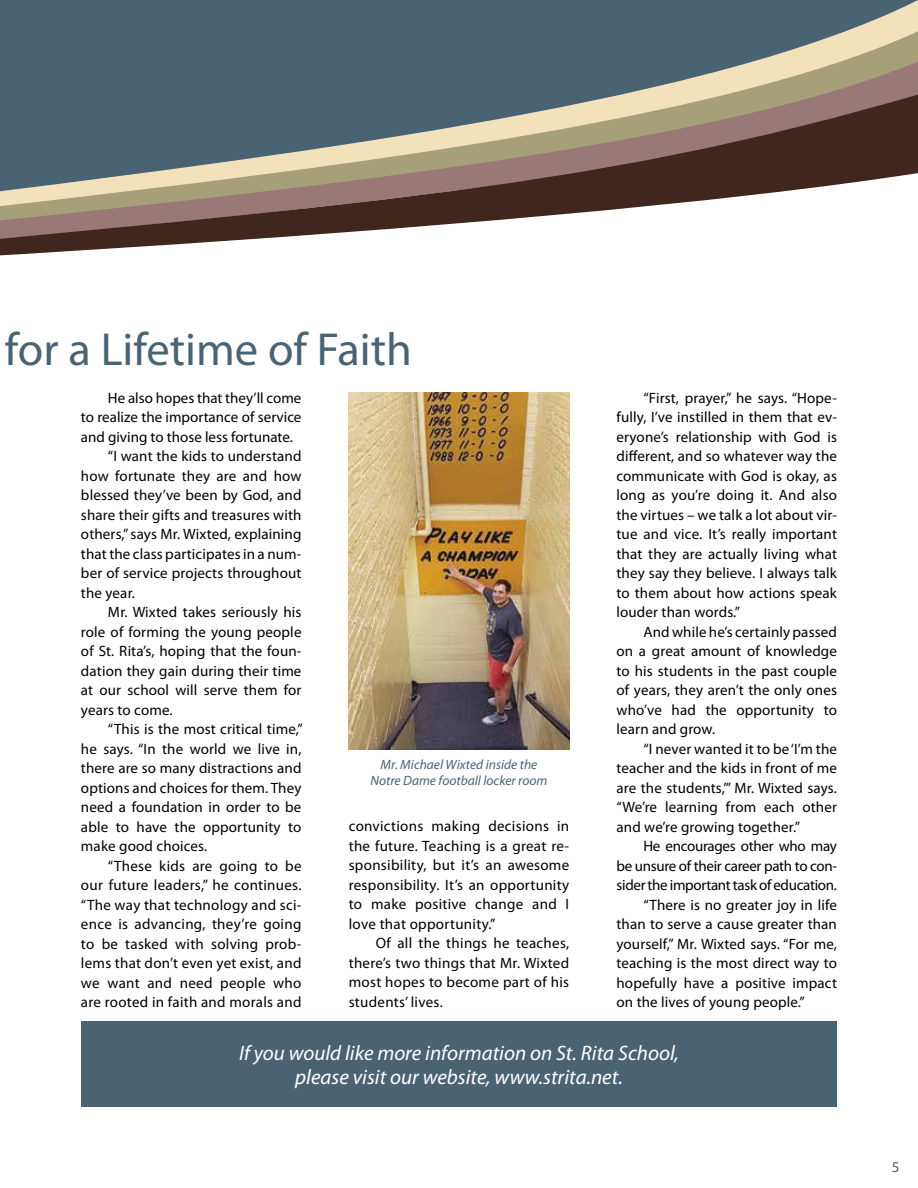
<style>
.page{position:relative;width:918px;height:1188px;background:#fff}
.page>*{position:absolute;margin:0;border:0;box-sizing:border-box;transform-origin:0 0}
.t1{font:46.5px "Myriad Pro";color:#496373}
.t2{font:italic 21px/24px "Myriad Pro";color:#fff;text-align:center}
.t3{font:15px/19.5px "Myriad Pro";letter-spacing:.01em;color:#000;text-align:justify}
.t4{font:15px "Myriad Pro";letter-spacing:-.02em;color:#000}
.t5{font:15px "Myriad Pro";color:#496373}
.t6{font:italic 13.5px/16.2px "Myriad Pro";color:#496373;text-align:center}
</style>
<div class="page">
<div style="left:0;top:0;width:918px;height:25px;background:#496373"></div>
<svg style="left:0;top:25px;width:918px;height:31px;background:#596e79"></svg>
<svg style="left:0;top:56px;width:918px;height:35px;background:#65767b"></svg>
<svg style="left:0;top:91px;width:918px;height:165px"></svg>
<img style="left:349px;top:392px;width:220px;height:357px">
<div style="left:81px;top:1022px;width:756px;height:85px;background:#496373"></div>
<h1 class="t1" style="left:5px;top:320px;width:409px">for a Lifetime of Faith</h1>
<p class="t3" style="left:108px;top:388px;width:195px">He also hopes that they’ll come</p>
<p class="t3" style="left:81px;top:407px;width:222px">to realize the importance of service</p>
<p class="t3" style="left:81px;top:427px;width:213px">and giving to those less fortunate.</p>
<p class="t3" style="left:108px;top:446px;width:195px">“I want the kids to understand</p>
<p class="t3" style="left:81px;top:466px;width:222px">how fortunate they are and how</p>
<p class="t3" style="left:81px;top:485px;width:222px">blessed they’ve been by God, and</p>
<p class="t3" style="left:81px;top:505px;width:222px">share their gifts and treasures with</p>
<p class="t3" style="left:81px;top:524px;width:222px">others,” says Mr. Wixted, explaining</p>
<p class="t3" style="left:81px;top:544px;width:222px">that the class participates in a num-</p>
<p class="t3" style="left:81px;top:563px;width:222px">ber of service projects throughout</p>
<p class="t3" style="left:81px;top:583px;width:56px">the year.</p>
<p class="t3" style="left:108px;top:602px;width:195px">Mr. Wixted takes seriously his</p>
<p class="t3" style="left:81px;top:622px;width:222px">role of forming the young people</p>
<p class="t3" style="left:81px;top:641px;width:222px">of St. Rita’s, hoping that the foun-</p>
<p class="t3" style="left:81px;top:661px;width:222px">dation they gain during their time</p>
<p class="t3" style="left:81px;top:680px;width:222px">at our school will serve them for</p>
<p class="t3" style="left:81px;top:700px;width:93px">years to come.</p>
<p class="t3" style="left:108px;top:719px;width:196px">“This is the most critical time,”</p>
<p class="t3" style="left:81px;top:739px;width:222px">he says. “In the world we live in,</p>
<p class="t3" style="left:81px;top:758px;width:222px">there are so many distractions and</p>
<p class="t3" style="left:81px;top:778px;width:222px">options and choices for them. They</p>
<p class="t3" style="left:81px;top:797px;width:222px">need a foundation in order to be</p>
<p class="t3" style="left:81px;top:817px;width:222px">able to have the opportunity to</p>
<p class="t3" style="left:81px;top:836px;width:128px">make good choices.</p>
<p class="t3" style="left:108px;top:856px;width:195px">“These kids are going to be</p>
<p class="t3" style="left:81px;top:875px;width:222px">our future leaders,” he continues.</p>
<p class="t3" style="left:81px;top:895px;width:222px">“The way that technology and sci-</p>
<p class="t3" style="left:81px;top:914px;width:222px">ence is advancing, they’re going</p>
<p class="t3" style="left:81px;top:934px;width:222px">to be tasked with solving prob-</p>
<p class="t3" style="left:81px;top:953px;width:222px">lems that don’t even yet exist, and</p>
<p class="t3" style="left:81px;top:973px;width:222px">we want and need people who</p>
<p class="t3" style="left:81px;top:992px;width:222px">are rooted in faith and morals and</p>
<p class="t6" style="left:371px;top:756px;width:178px">Mr. Michael Wixted inside the<br>Notre Dame football locker room</p>
<p class="t3" style="left:349px;top:816px;width:222px">convictions making decisions in the future. Teaching is a great re&shy;sponsibility, but it’s an awesome responsibility. It’s an opportunity to make positive change and I love that opportunity.”</p>
<p class="t3" style="left:349px;top:933px;width:222px;text-indent:27px">Of all the things he teaches, there’s two things that Mr. Wixted most hopes to become part of his students’ lives.</p>
<p class="t3" style="left:616px;top:388px;width:222px;text-indent:27px">“First, prayer,” he says. “Hope&shy;fully, I’ve instilled in them that ev&shy;eryone’s relationship with God is different, and so whatever way the communicate with God is okay, as long as you’re doing it. And also the virtues – we talk a lot about vir&shy;tue and vice. It’s really important that they are actually living what they say they believe. I always talk to them about how actions speak louder than words.”</p>
<p class="t3" style="left:616px;top:622px;width:222px;text-indent:27px">And while he’s certainly passed on a great amount of knowledge to his students in the past couple of years, they aren’t the only ones who’ve had the opportunity to learn and grow.</p>
<p class="t3" style="left:616px;top:739px;width:222px;text-indent:27px">“I never wanted it to be ‘I’m the teacher and the kids in front of me are the students,’” Mr. Wixted says. “We’re learning from each other and we’re growing together.”</p>
<p class="t4" style="left:643px;top:837px;width:195px">He encourages other who may</p>
<p class="t4" style="left:616px;top:856px;width:222px">be unsure of their career path to con-</p>
<p class="t4" style="left:616px;top:876px;width:222px">sider the important task of education.</p>
<p class="t3" style="left:643px;top:895px;width:195px">“There is no greater joy in life</p>
<p class="t3" style="left:616px;top:914px;width:222px">than to serve a cause greater than</p>
<p class="t3" style="left:616px;top:934px;width:222px">yourself,” Mr. Wixted says. “For me,</p>
<p class="t3" style="left:616px;top:953px;width:222px">teaching is the most direct way to</p>
<p class="t3" style="left:616px;top:973px;width:222px">hopefully have a positive impact</p>
<p class="t3" style="left:616px;top:992px;width:190px">on the lives of young people.”</p>
<h2 class="t2" style="left:239px;top:1041px;width:441px">If you would like more information on St. Rita School, please visit our website, www.strita.net.</h2>
<p class="t5" style="left:892px;top:1158px;width:9px">5</p>
</div>
